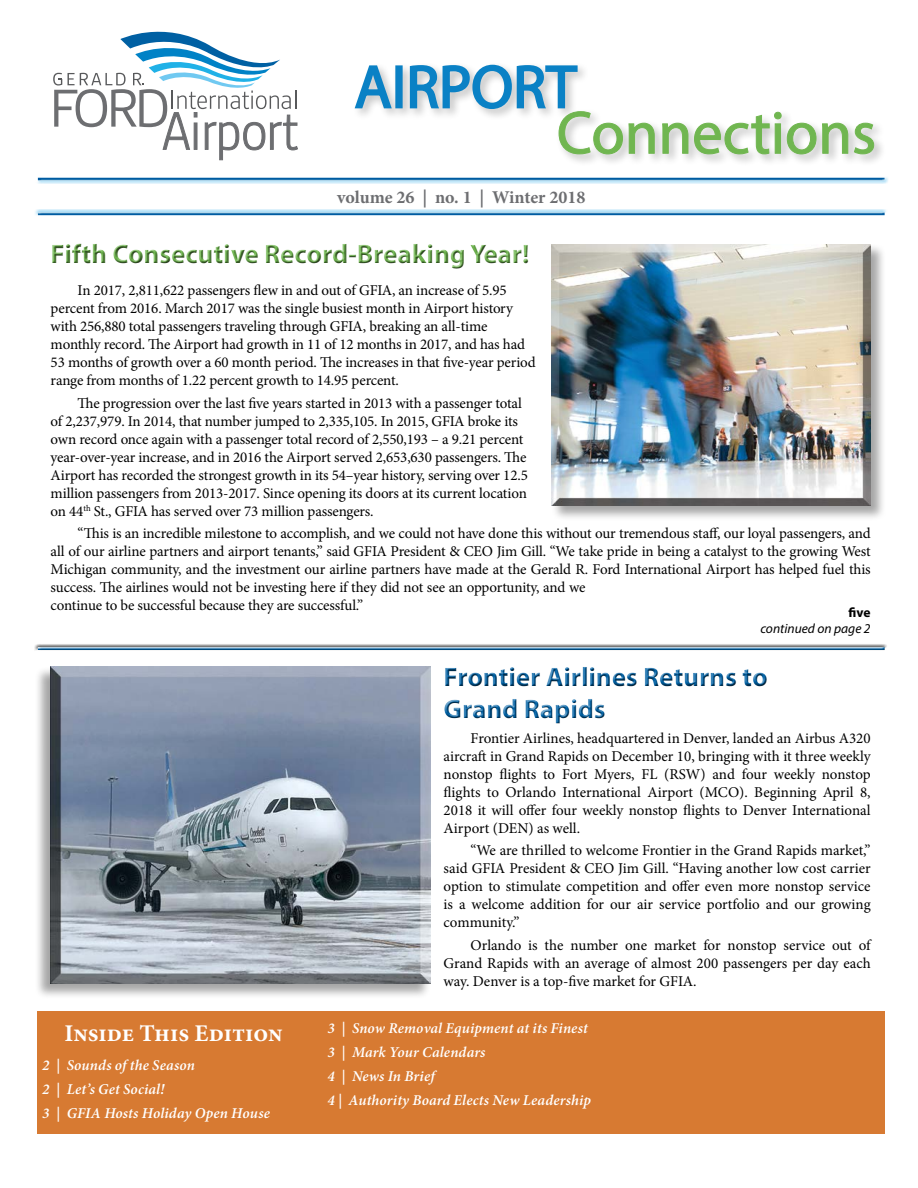
<style>
.page{position:relative;width:918px;height:1188px;background:#fff}
.page>*{position:absolute;margin:0;border:0;box-sizing:border-box;transform-origin:0 0}
.t1{font:700 27px "Myriad Pro";color:#70b650}
.t2{font:700 27px/32.4px "Myriad Pro";color:#0061a4}
.t3{font:700 24px "Minion Pro";color:#fff}
.t4{font:700 18px "Minion Pro";color:#6d6e71}
.t5{font:15px/18px "Minion Pro";letter-spacing:-.01em;color:#000}
.t6{font:italic 600 15px/24px "Minion Pro";letter-spacing:.01em;color:#fff}
.t7{font:italic 13.5px "Myriad Pro";color:#000}
.t8{font:700 13.5px "Myriad Pro";color:#000}
</style>
<div class="page">
<div style="left:37px;top:1012px;width:847px;height:122px;background:#d77a32"></div>
<div style="left:352px;top:62px;width:535px;height:105px;background:#000;opacity:.25"></div>
<svg style="left:353px;top:64px;width:522px;height:91px"></svg>
<svg style="left:53px;top:31px;width:245px;height:130px"></svg>
<div style="left:35px;top:175px;width:854px;height:9px;background:#fff;opacity:.75"></div>
<div style="left:34px;top:174px;width:853px;height:9px;background:#71c7f0;opacity:.75"></div>
<div style="left:34px;top:208px;width:854px;height:10px;background:#fff;opacity:.75"></div>
<div style="left:35px;top:211px;width:854px;height:8px;background:#71c7f0;opacity:.75"></div>
<div style="left:41px;top:236px;width:499px;height:39px;background:#000;opacity:.75"></div>
<div style="left:551px;top:243px;width:335px;height:279px;background:#000;opacity:.35"></div>
<img style="left:552px;top:244px;width:319px;height:262px">
<div style="left:33px;top:643px;width:855px;height:9px;background:#d1d1d1"></div>
<div style="left:35px;top:645px;width:854px;height:9px;background:#000;opacity:.75"></div>
<div style="left:433px;top:660px;width:345px;height:66px;background:#000;opacity:.75"></div>
<div style="left:34px;top:666px;width:397px;height:333px;background:#000;opacity:.35"></div>
<img style="left:50px;top:667px;width:380px;height:316px">
<p class="t4" style="left:337px;top:184px;width:250px">volume 26 | no. 1 | Winter 2018</p>
<h1 class="t1" style="left:51px;top:236px;width:480px">Fifth Consecutive Record-Breaking Year!</h1>
<p class="t5" style="left:51px;top:282px;width:487px;text-indent:27px">In 2017, 2,811,622 passengers flew in and out of GFIA, an increase of 5.95 percent from 2016. March 2017 was the single busiest month in Airport history with 256,880 total passengers traveling through GFIA, breaking an all-time monthly record. The Airport had growth in 11 of 12 months in 2017, and has had 53 months of growth over a 60 month period. The increases in that five-year period range from months of 1.22 percent growth to 14.95 percent.</p>
<p class="t5" style="left:51px;top:394px;width:479px;text-indent:27px">The progression over the last five years started in 2013 with a passenger total of 2,237,979. In 2014, that number jumped to 2,335,105. In 2015, GFIA broke its own record once again with a passenger total record of 2,550,193 – a 9.21 percent year-over-year increase, and in 2016 the Airport served 2,653,630 passengers. The Airport has recorded the strongest growth in its 54–year history, serving over 12.5 million passengers from 2013-2017. Since opening its doors at its current location on 44<sup>th</sup> St., GFIA has served over 73 million passengers.</p>
<p class="t5" style="left:51px;top:525px;width:822px;text-indent:27px">“This is an incredible milestone to accomplish, and we could not have done this without our tremendous staff, our loyal passengers, and all of our airline partners and airport tenants,” said GFIA President &amp; CEO Jim Gill. “We take pride in being a catalyst to the growing West Michigan community, and the investment our airline partners have made at the Gerald R. Ford International Airport has helped fuel this success. The airlines would not be investing here if they did not see an opportunity, and we<br>continue to be successful because they are successful.”</p>
<p class="t8" style="left:849px;top:603px;width:24px">five</p>
<p class="t7" style="left:760px;top:620px;width:112px">continued on page 2</p>
<h1 class="t2" style="left:444px;top:660px;width:325px">Frontier Airlines Returns to<br>Grand Rapids</h1>
<p class="t5" style="left:444px;top:729px;width:429px;text-align:justify;text-indent:27px">Frontier Airlines, headquartered in Denver, landed an Airbus A320 aircraft in Grand Rapids on December 10, bringing with it three weekly nonstop flights to Fort Myers, FL (RSW) and four weekly nonstop flights to Orlando International Airport (MCO). Beginning April 8, 2018 it will offer four weekly nonstop flights to Denver International Airport (DEN) as well.</p>
<p class="t5" style="left:444px;top:842px;width:429px;text-align:justify;text-indent:27px">“We are thrilled to welcome Frontier in the Grand Rapids market,” said GFIA President &amp; CEO Jim Gill. “Having another low cost carrier option to stimulate competition and offer even more nonstop service is a welcome addition for our air service portfolio and our growing community.”</p>
<p class="t5" style="left:444px;top:936px;width:429px;text-align:justify;text-indent:27px">Orlando is the number one market for nonstop service out of Grand Rapids with an average of almost 200 passengers per day each way. Denver is a top-five market for GFIA.</p>
<h2 class="t3" style="left:65px;top:1016px;width:219px">Inside This Edition</h2>
<p class="t6" style="left:42px;top:1053px;width:229px">2 | Sounds of the Season<br>2 | Let’s Get Social!<br>3 | GFIA Hosts Holiday Open House</p>
<p class="t6" style="left:327px;top:1016px;width:265px">3 | Snow Removal Equipment at its Finest<br>3 | Mark Your Calendars<br>4 | News In Brief<br>4 | Authority Board Elects New Leadership</p>
</div>
